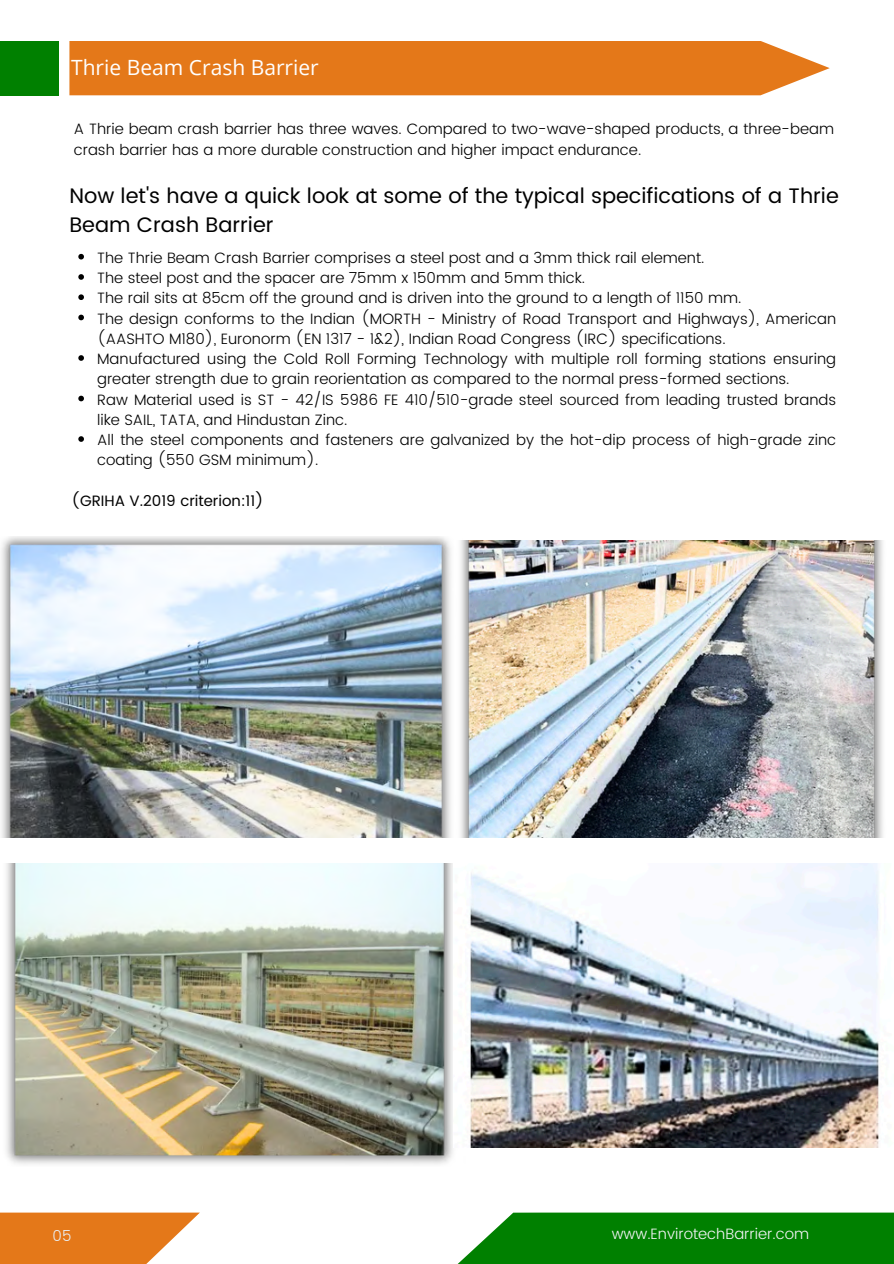
<style>
.page{position:relative;width:894px;height:1264px;background:#fff}
.page>*{position:absolute;margin:0;border:0;box-sizing:border-box;transform-origin:0 0}
.t1{font:21px/29.2px "Poppins";color:#000}
.t2{font:21px "Open Sans";color:#fff}
.t3{font:300 15px/20.2px "Poppins";color:#000}
.t4{font:300 15px "Poppins";color:#f4f4f6}
.t5{font:15px "Poppins";color:#000}
.t6{font:300 15px "Poppins";color:#eaf0f4}
</style>
<div class="page">
<div style="left:69px;top:41px;width:760px;height:54px;background:#e47819"></div>
<div style="left:0;top:41px;width:58px;height:54px;background:#008000"></div>
<svg style="left:459px;top:1212px;width:434px;height:51px;background:#128912"></svg>
<div style="left:0;top:1212px;width:200px;height:51px;background:#e47819"></div>
<img style="left:1px;top:536px;width:450px;height:301px">
<img style="left:6px;top:863px;width:447px;height:301px">
<img style="left:469px;top:863px;width:410px;height:284px">
<img style="left:460px;top:540px;width:423px;height:297px">
<svg style="left:78px;top:254px;width:6px;height:5px"></svg>
<svg style="left:78px;top:274px;width:6px;height:6px"></svg>
<svg style="left:78px;top:294px;width:6px;height:6px"></svg>
<svg style="left:78px;top:315px;width:6px;height:5px"></svg>
<svg style="left:78px;top:355px;width:6px;height:6px"></svg>
<svg style="left:78px;top:396px;width:6px;height:5px"></svg>
<svg style="left:78px;top:436px;width:6px;height:6px"></svg>
<h1 class="t2" style="left:71px;top:52px;width:249px">Thrie Beam Crash Barrier</h1>
<p class="t3" style="left:74px;top:119px;width:761px">A Thrie beam crash barrier has three waves. Compared to two-wave-shaped products, a three-beam crash barrier has a more durable construction and higher impact endurance.</p>
<p class="t1" style="left:69px;top:181px;width:770px">Now let's have a quick look at some of the typical specifications of a Thrie<br>Beam Crash Barrier</p>
<p class="t3" style="left:97px;top:247px;width:608px">The Thrie Beam Crash Barrier comprises a steel post and a 3mm thick rail element.</p>
<p class="t3" style="left:97px;top:268px;width:489px">The steel post and the spacer are 75mm x 150mm and 5mm thick.</p>
<p class="t3" style="left:97px;top:288px;width:645px">The rail sits at 85cm off the ground and is driven into the ground to a length of 1150 mm.</p>
<p class="t3" style="left:97px;top:308px;width:740px">The design conforms to the Indian (MORTH - Ministry of Road Transport and Highways), American (AASHTO M180), Euronorm (EN 1317 - 1&amp;2), Indian Road Congress (IRC) specifications.</p>
<p class="t3" style="left:97px;top:349px;width:740px">Manufactured using the Cold Roll Forming Technology with multiple roll forming stations ensuring greater strength due to grain reorientation as compared to the normal press-formed sections.</p>
<p class="t3" style="left:97px;top:389px;width:740px">Raw Material used is ST - 42/IS 5986 FE 410/510-grade steel sourced from leading trusted brands like SAIL, TATA, and Hindustan Zinc.</p>
<p class="t3" style="left:97px;top:430px;width:740px">All the steel components and fasteners are galvanized by the hot-dip process of high-grade zinc coating (550 GSM minimum).</p>
<p class="t5" style="left:72px;top:492px;width:193px">(GRIHA V.2019 criterion:11)</p>
<p class="t6" style="left:53px;top:1226px;width:20px">05</p>
<p class="t4" style="left:611px;top:1224px;width:199px">www.EnvirotechBarrier.com</p>
</div>
